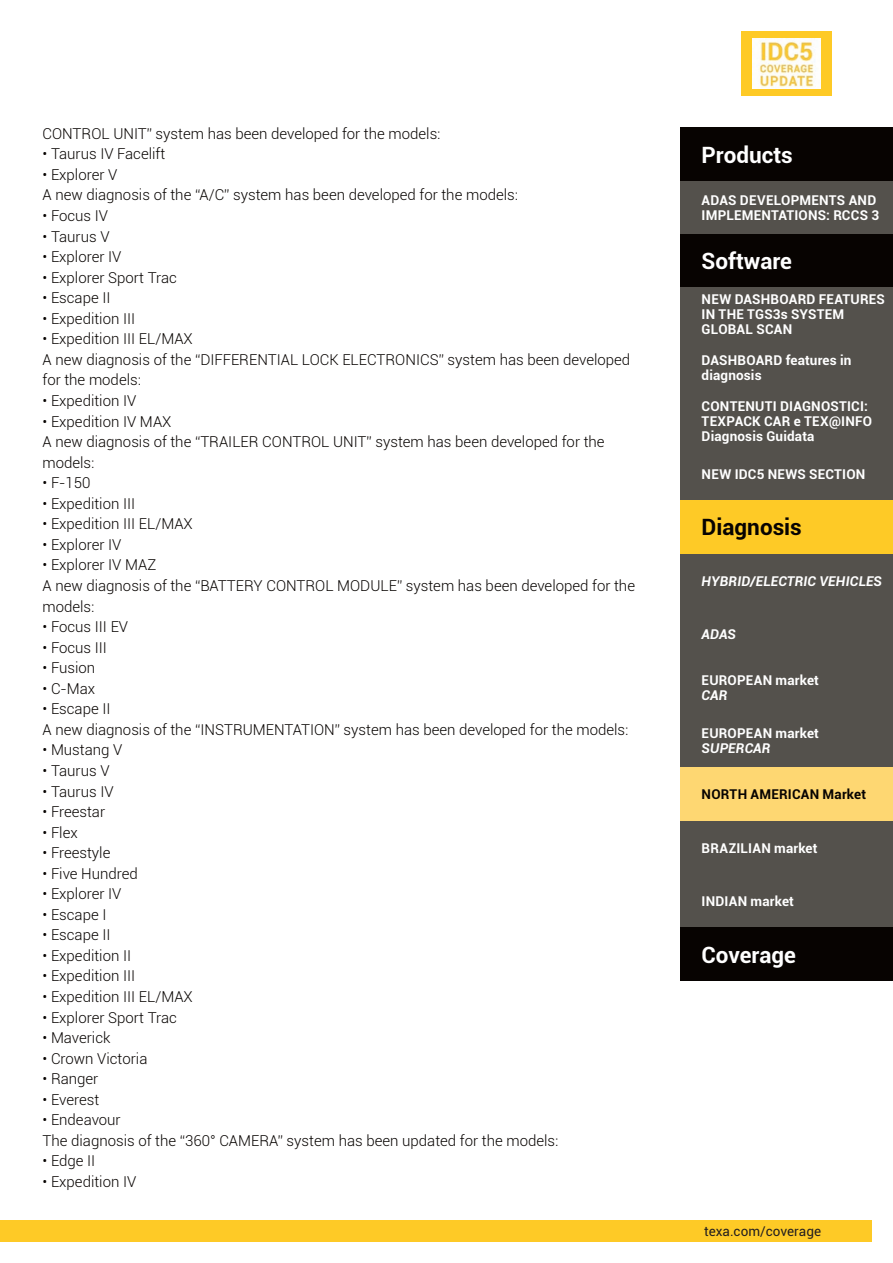
<style>
.page{position:relative;width:893px;height:1263px;background:#fff}
.page>*{position:absolute;margin:0;border:0;box-sizing:border-box;transform-origin:0 0}
.t1{font:700 22.5px "Roboto";color:#fff}
.t2{font:700 22.5px "Roboto";color:#070301}
.t3{font:300 15px/20.5px "Roboto";color:#070301}
.t4{font:700 13.5px/15px "Roboto";letter-spacing:.015em;color:#fff}
.t5{font:italic 700 13.5px "Roboto";letter-spacing:.005em;color:#fff}
.t6{font:700 13.5px "Roboto";letter-spacing:.015em;color:#070301}
.t7{font:13.5px "Roboto";color:#231f20}
</style>
<div class="page">
<div style="left:0;top:1220px;width:872px;height:22px;background:#feca26"></div>
<div style="left:741px;top:31px;width:91px;height:65px;background:#feca26"></div>
<img style="left:753px;top:39px;width:68px;height:49px">
<div style="left:680px;top:181px;width:213px;height:53px;background:#54514c"></div>
<div style="left:680px;top:234px;width:213px;height:53px;background:#070301"></div>
<div style="left:680px;top:341px;width:213px;height:53px;background:#54514c"></div>
<div style="left:680px;top:288px;width:213px;height:53px;background:#54514c"></div>
<div style="left:680px;top:714px;width:213px;height:53px;background:#54514c"></div>
<div style="left:680px;top:394px;width:213px;height:53px;background:#54514c"></div>
<div style="left:680px;top:821px;width:213px;height:53px;background:#54514c"></div>
<div style="left:680px;top:874px;width:213px;height:53px;background:#54514c"></div>
<div style="left:680px;top:928px;width:213px;height:53px;background:#070301"></div>
<div style="left:680px;top:608px;width:213px;height:53px;background:#54514c"></div>
<div style="left:680px;top:554px;width:213px;height:53px;background:#54514c"></div>
<div style="left:680px;top:661px;width:213px;height:53px;background:#54514c"></div>
<div style="left:680px;top:128px;width:213px;height:53px;background:#070301"></div>
<div style="left:680px;top:447px;width:213px;height:54px;background:#54514c"></div>
<div style="left:680px;top:767px;width:213px;height:53px;background:#fed772"></div>
<div style="left:680px;top:500px;width:213px;height:53px;background:#feca26"></div>
<p class="t3" style="left:43px;top:123px;width:399px">CONTROL UNIT” system has been developed for the models:</p>
<p class="t3" style="left:43px;top:143px;width:124px">• Taurus IV Facelift</p>
<p class="t3" style="left:43px;top:164px;width:477px">• Explorer V<br>A new diagnosis of the “A/C” system has been developed for the models:</p>
<p class="t3" style="left:43px;top:205px;width:67px">• Focus IV</p>
<p class="t3" style="left:43px;top:225px;width:69px">• Taurus V</p>
<p class="t3" style="left:43px;top:246px;width:80px">• Explorer IV</p>
<p class="t3" style="left:43px;top:267px;width:136px">• Explorer Sport Trac</p>
<p class="t3" style="left:43px;top:287px;width:70px">• Escape II</p>
<p class="t3" style="left:43px;top:308px;width:94px">• Expedition III</p>
<p class="t3" style="left:43px;top:328px;width:589px">• Expedition III EL/MAX<br>A new diagnosis of the “DIFFERENTIAL LOCK ELECTRONICS” system has been developed for the models:</p>
<p class="t3" style="left:43px;top:390px;width:95px">• Expedition IV</p>
<p class="t3" style="left:43px;top:410px;width:564px">• Expedition IV MAX<br>A new diagnosis of the “TRAILER CONTROL UNIT” system has been developed for the models:</p>
<p class="t3" style="left:43px;top:472px;width:49px">• F-150</p>
<p class="t3" style="left:43px;top:493px;width:94px">• Expedition III</p>
<p class="t3" style="left:43px;top:513px;width:152px">• Expedition III EL/MAX</p>
<p class="t3" style="left:43px;top:534px;width:80px">• Explorer IV</p>
<p class="t3" style="left:43px;top:554px;width:594px">• Explorer IV MAZ<br>A new diagnosis of the “BATTERY CONTROL MODULE” system has been developed for the models:</p>
<p class="t3" style="left:43px;top:616px;width:87px">• Focus III EV</p>
<p class="t3" style="left:43px;top:636px;width:66px">• Focus III</p>
<p class="t3" style="left:43px;top:657px;width:54px">• Fusion</p>
<p class="t3" style="left:43px;top:678px;width:54px">• C-Max</p>
<p class="t3" style="left:43px;top:698px;width:587px">• Escape II<br>A new diagnosis of the “INSTRUMENTATION” system has been developed for the models:</p>
<p class="t3" style="left:43px;top:739px;width:81px">• Mustang V</p>
<p class="t3" style="left:43px;top:760px;width:69px">• Taurus V</p>
<p class="t3" style="left:43px;top:780px;width:73px">• Taurus IV</p>
<p class="t3" style="left:43px;top:801px;width:64px">• Freestar</p>
<p class="t3" style="left:43px;top:821px;width:37px">• Flex</p>
<p class="t3" style="left:43px;top:842px;width:69px">• Freestyle</p>
<p class="t3" style="left:43px;top:863px;width:97px">• Five Hundred</p>
<p class="t3" style="left:43px;top:883px;width:80px">• Explorer IV</p>
<p class="t3" style="left:43px;top:904px;width:65px">• Escape I</p>
<p class="t3" style="left:43px;top:924px;width:70px">• Escape II</p>
<p class="t3" style="left:43px;top:945px;width:90px">• Expedition II</p>
<p class="t3" style="left:43px;top:965px;width:94px">• Expedition III</p>
<p class="t3" style="left:43px;top:986px;width:152px">• Expedition III EL/MAX</p>
<p class="t3" style="left:43px;top:1006px;width:136px">• Explorer Sport Trac</p>
<p class="t3" style="left:43px;top:1027px;width:69px">• Maverick</p>
<p class="t3" style="left:43px;top:1047px;width:106px">• Crown Victoria</p>
<p class="t3" style="left:43px;top:1068px;width:57px">• Ranger</p>
<p class="t3" style="left:43px;top:1089px;width:58px">• Everest</p>
<p class="t3" style="left:43px;top:1109px;width:517px">• Endeavour<br>The diagnosis of the “360° CAMERA” system has been updated for the models:</p>
<p class="t3" style="left:43px;top:1150px;width:54px">• Edge II</p>
<p class="t3" style="left:43px;top:1171px;width:95px">• Expedition IV</p>
<h1 class="t1" style="left:702px;top:139px;width:93px">Products</h1>
<p class="t4" style="left:702px;top:192px;width:179px">ADAS DEVELOPMENTS AND<br>IMPLEMENTATIONS: RCCS 3</p>
<h1 class="t1" style="left:702px;top:245px;width:92px">Software</h1>
<p class="t4" style="left:702px;top:291px;width:185px">NEW DASHBOARD FEATURES<br>IN THE TGS3s SYSTEM<br>GLOBAL SCAN</p>
<p class="t4" style="left:702px;top:352px;width:151px">DASHBOARD features in diagnosis</p>
<p class="t4" style="left:702px;top:398px;width:172px">CONTENUTI DIAGNOSTICI:<br>TEXPACK CAR e TEX@INFO<br>Diagnosis Guidata</p>
<p class="t4" style="left:702px;top:466px;width:165px">NEW IDC5 NEWS SECTION</p>
<h1 class="t2" style="left:702px;top:511px;width:102px">Diagnosis</h1>
<p class="t5" style="left:702px;top:572px;width:182px">HYBRID/ELECTRIC VEHICLES</p>
<p class="t5" style="left:702px;top:625px;width:36px">ADAS</p>
<p class="t4" style="left:702px;top:672px;width:119px">EUROPEAN market</p>
<p class="t5" style="left:702px;top:686px;width:27px">CAR</p>
<p class="t4" style="left:702px;top:726px;width:119px">EUROPEAN market</p>
<p class="t5" style="left:702px;top:739px;width:70px">SUPERCAR</p>
<p class="t6" style="left:702px;top:784px;width:166px">NORTH AMERICAN Market</p>
<p class="t4" style="left:702px;top:840px;width:117px">BRAZILIAN market</p>
<p class="t4" style="left:702px;top:893px;width:94px">INDIAN market</p>
<h1 class="t1" style="left:702px;top:939px;width:96px">Coverage</h1>
<p class="t7" style="left:704px;top:1222px;width:118px">texa.com/coverage</p>
</div>
